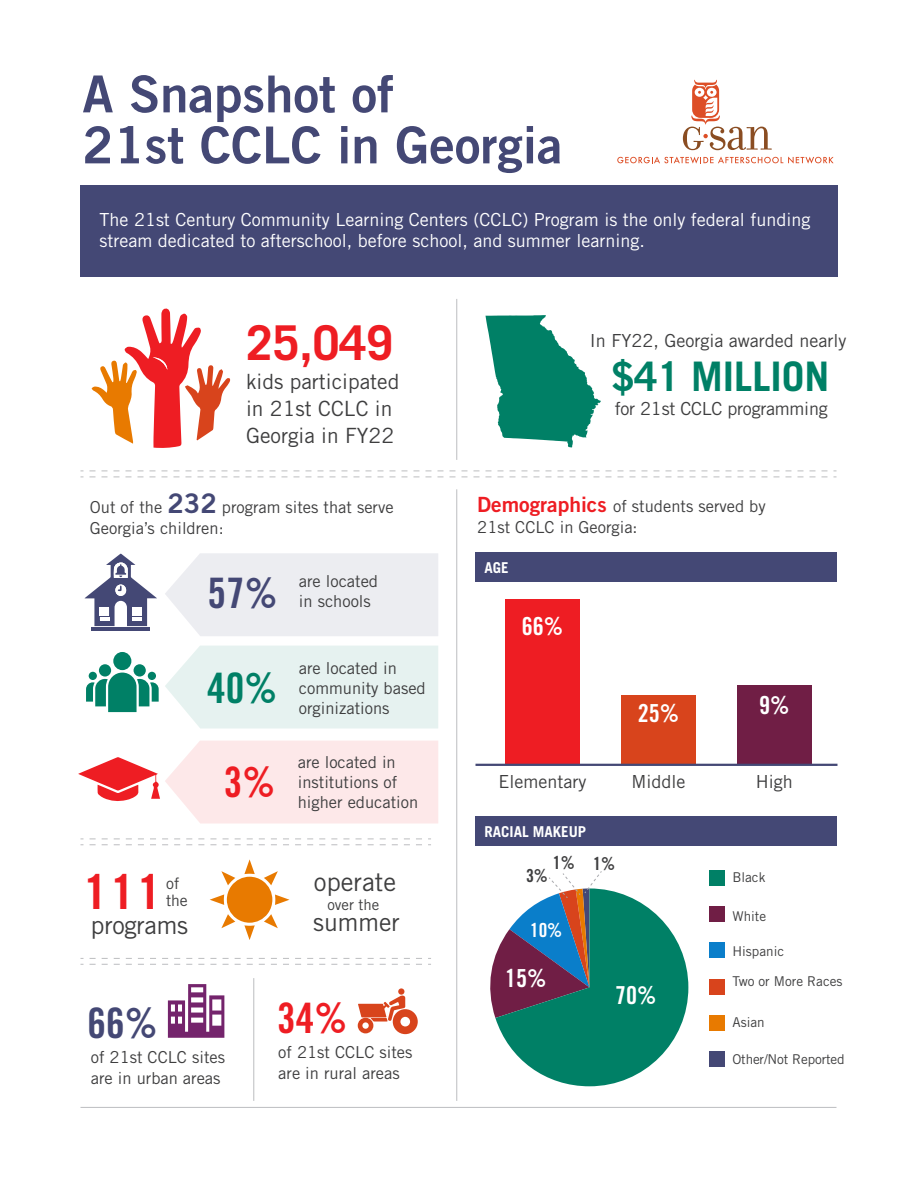
<style>
.page{position:relative;width:918px;height:1188px;background:#fff}
.page>*{position:absolute;margin:0;border:0;box-sizing:border-box;transform-origin:0 0}
.t1{font:51px/51px "Trade Gothic LT Std Bd 2";color:#444875}
.t2{font:700 48px "Trade Gothic LT Std";color:#ee1d23}
.t3{font:42px "Trade Gothic LT Std Bd Cn 20";color:#444875}
.t4{font:42px "Trade Gothic LT Std Bd Cn 20";color:#ee1d23}
.t5{font:42px "Trade Gothic LT Std Bd Cn 20";color:#008066}
.t6{font:700 40.8px "Trade Gothic LT Std";color:#008066}
.t7{font:25.5px "Trade Gothic LT Std";color:#3e3e3f}
.t8{font:24.9px "Trade Gothic LT Std Bd Cn 20";color:#fff}
.t9{font:24.75px "Trade Gothic LT Std";letter-spacing:-.01em;color:#3e3e3f}
.t10{font:24.75px "Trade Gothic LT Std Bd Cn 20";color:#fff}
.t11{font:21px/27px "Trade Gothic LT Std";color:#3e3e3f}
.t12{font:19.35px "Trade Gothic LT Std Bd Cn 20";color:#fff}
.t13{font:18px/21px "Trade Gothic LT Std";color:#fff}
.t14{font:18px "Trade Gothic LT Std";color:#3e3e3f}
.t15{font:18px "Trade Gothic LT Std Bd Cn 20";color:#3e3e3f}
.t16{font:16.5px/19.8px "Trade Gothic LT Std";color:#3e3e3f}
.t17{font:15.75px/16.5px "Trade Gothic LT Std";color:#3e3e3f}
.t18{font:700 15px "Trade Gothic LT Std";color:#fff}
.t19{font:15px "Trade Gothic LT Std";color:#3e3e3f}
.t20{font:13.5px "Trade Gothic LT Std";color:#3e3e3f}
.s1{font-family:"Trade Gothic LT Std Bd 2";font-size:27px;color:#444875}
.s2{font-family:"Trade Gothic LT Std Bd 2";font-size:21px;color:#ee1d23}
</style>
<div class="page">
<div style="left:165px;top:553px;width:273px;height:83px;background:#ecedf1"></div>
<svg style="left:165px;top:646px;width:273px;height:83px;background:#e7f2f1"></svg>
<div style="left:476px;top:553px;width:361px;height:29px;background:#444875"></div>
<svg style="left:78px;top:741px;width:360px;height:83px"></svg>
<svg style="left:92px;top:308px;width:138px;height:140px"></svg>
<div style="left:80px;top:186px;width:757px;height:91px;background:#444875"></div>
<svg style="left:486px;top:315px;width:115px;height:133px"></svg>
<hr style="left:80px;top:1107px;width:756px;height:1px;background:#bcbdc0">
<hr style="left:456px;top:299px;width:1px;height:161px;background:#bcbdc0">
<hr style="left:253px;top:978px;width:1px;height:123px;background:#bcbdc0">
<hr style="left:456px;top:489px;width:1px;height:612px;background:#bcbdc0">
<svg style="left:89px;top:471px;width:748px;height:7px"></svg>
<hr style="left:91px;top:628px;width:59px;height:3px;background:#444875">
<svg style="left:85px;top:554px;width:72px;height:72px"></svg>
<div style="left:134px;top:664px;width:12px;height:13px;background:#008066;border-radius:50%"></div>
<div style="left:99px;top:664px;width:12px;height:13px;background:#008066;border-radius:50%"></div>
<div style="left:113px;top:652px;width:18px;height:18px;background:#008066;border-radius:50%"></div>
<svg style="left:86px;top:673px;width:73px;height:39px"></svg>
<svg style="left:210px;top:859px;width:80px;height:81px"></svg>
<svg style="left:168px;top:984px;width:56px;height:54px"></svg>
<div style="left:398px;top:988px;width:6px;height:7px;background:#d8441c;border-radius:50%"></div>
<svg style="left:358px;top:995px;width:60px;height:39px"></svg>
<div style="left:476px;top:817px;width:361px;height:29px;background:#444875"></div>
<div style="left:505px;top:599px;width:75px;height:165px;background:#ee1d23"></div>
<div style="left:621px;top:695px;width:75px;height:69px;background:#d8441c"></div>
<div style="left:737px;top:686px;width:74px;height:78px;background:#701e45"></div>
<svg style="left:90px;top:839px;width:341px;height:6px"></svg>
<svg style="left:90px;top:958px;width:341px;height:7px"></svg>
<div style="left:709px;top:870px;width:15px;height:16px;background:#008066"></div>
<div style="left:709px;top:906px;width:15px;height:16px;background:#701e45"></div>
<div style="left:709px;top:942px;width:15px;height:16px;background:#0a7eca"></div>
<div style="left:709px;top:1015px;width:15px;height:16px;background:#e87a00"></div>
<div style="left:709px;top:979px;width:15px;height:16px;background:#d8441c"></div>
<div style="left:709px;top:1051px;width:15px;height:16px;background:#444875"></div>
<hr style="left:476px;top:764px;width:361px;height:2px;background:#444875">
<svg style="left:490px;top:871px;width:198px;height:215px"></svg>
<svg style="left:617px;top:157px;width:217px;height:7px"></svg>
<svg style="left:683px;top:80px;width:89px;height:70px"></svg>
<h1 class="t1" style="left:82px;top:68px;width:482px">A Snapshot of<br>21st CCLC in Georgia</h1>
<p class="t13" style="left:100px;top:209px;width:712px">The 21st Century Community Learning Centers (CCLC) Program is the only federal funding stream dedicated to afterschool, before school, and summer learning.</p>
<h2 class="t2" style="left:246px;top:313px;width:148px">25,049</h2>
<p class="t14" style="left:590px;top:330px;width:258px">In FY22, Georgia awarded nearly</p>
<p class="t14" style="left:615px;top:398px;width:214px">for 21st CCLC programming</p>
<h3 class="t6" style="left:612px;top:351px;width:219px">$41 MILLION</h3>
<p class="t11" style="left:246px;top:368px;width:155px">kids participated in 21st CCLC in<br>Georgia in FY22</p>
<p class="t16" style="left:90px;top:496px;width:305px;line-height:21px">Out of the <span class="s1">232</span> program sites that serve<br>Georgia’s children:</p>
<h3 class="t3" style="left:208px;top:567px;width:71px">57%</h3>
<h3 class="t5" style="left:207px;top:662px;width:71px">40%</h3>
<h3 class="t4" style="left:224px;top:757px;width:53px">3%</h3>
<p class="t16" style="left:299px;top:571px;width:81px">are located in schools</p>
<p class="t16" style="left:299px;top:658px;width:128px">are located in community based orginizations</p>
<p class="t16" style="left:298px;top:752px;width:122px">are located in institutions of higher education</p>
<h2 class="t2" style="left:82px;top:862px;width:82px">111</h2>
<p class="t17" style="left:166px;top:875px;width:23px">of the</p>
<h3 class="t9" style="left:91px;top:910px;width:99px">programs</h3>
<h3 class="t7" style="left:314px;top:867px;width:84px">operate</h3>
<p class="t19" style="left:327px;top:896px;width:54px">over the</p>
<h3 class="t9" style="left:313px;top:907px;width:88px">summer</h3>
<h3 class="t3" style="left:88px;top:998px;width:71px">66%</h3>
<h3 class="t4" style="left:277px;top:992px;width:71px">34%</h3>
<p class="t16" style="left:91px;top:1047px;width:136px;line-height:21px">of 21st CCLC sites are in urban areas</p>
<p class="t16" style="left:278px;top:1041px;width:136px;line-height:21px">of 21st CCLC sites are in rural areas</p>
<p class="t16" style="left:477px;top:495px;width:290px;line-height:21px"><span class="s2">Demographics</span> of students served by<br>21st CCLC in Georgia:</p>
<p class="t18" style="left:484px;top:559px;width:26px">AGE</p>
<h3 class="t8" style="left:522px;top:611px;width:43px">66%</h3>
<h3 class="t8" style="left:638px;top:698px;width:43px">25%</h3>
<h3 class="t8" style="left:759px;top:690px;width:32px">9%</h3>
<p class="t14" style="left:499px;top:771px;width:89px">Elementary</p>
<p class="t18" style="left:484px;top:823px;width:103px">RACIAL MAKEUP</p>
<p class="t15" style="left:553px;top:852px;width:64px">1% 1%</p>
<p class="t15" style="left:526px;top:865px;width:23px">3%</p>
<p class="t12" style="left:530px;top:918px;width:34px">10%</p>
<p class="t14" style="left:631px;top:771px;width:56px">Middle</p>
<p class="t14" style="left:756px;top:771px;width:39px">High</p>
<p class="t20" style="left:732px;top:869px;width:35px">Black</p>
<p class="t20" style="left:732px;top:908px;width:35px">White</p>
<p class="t20" style="left:732px;top:943px;width:53px">Hispanic</p>
<h3 class="t8" style="left:505px;top:963px;width:43px">15%</h3>
<h3 class="t10" style="left:615px;top:980px;width:43px">70%</h3>
<p class="t20" style="left:732px;top:973px;width:112px">Two or More Races</p>
<p class="t20" style="left:732px;top:1014px;width:34px">Asian</p>
<p class="t20" style="left:732px;top:1051px;width:114px">Other/Not Reported</p>
</div>
